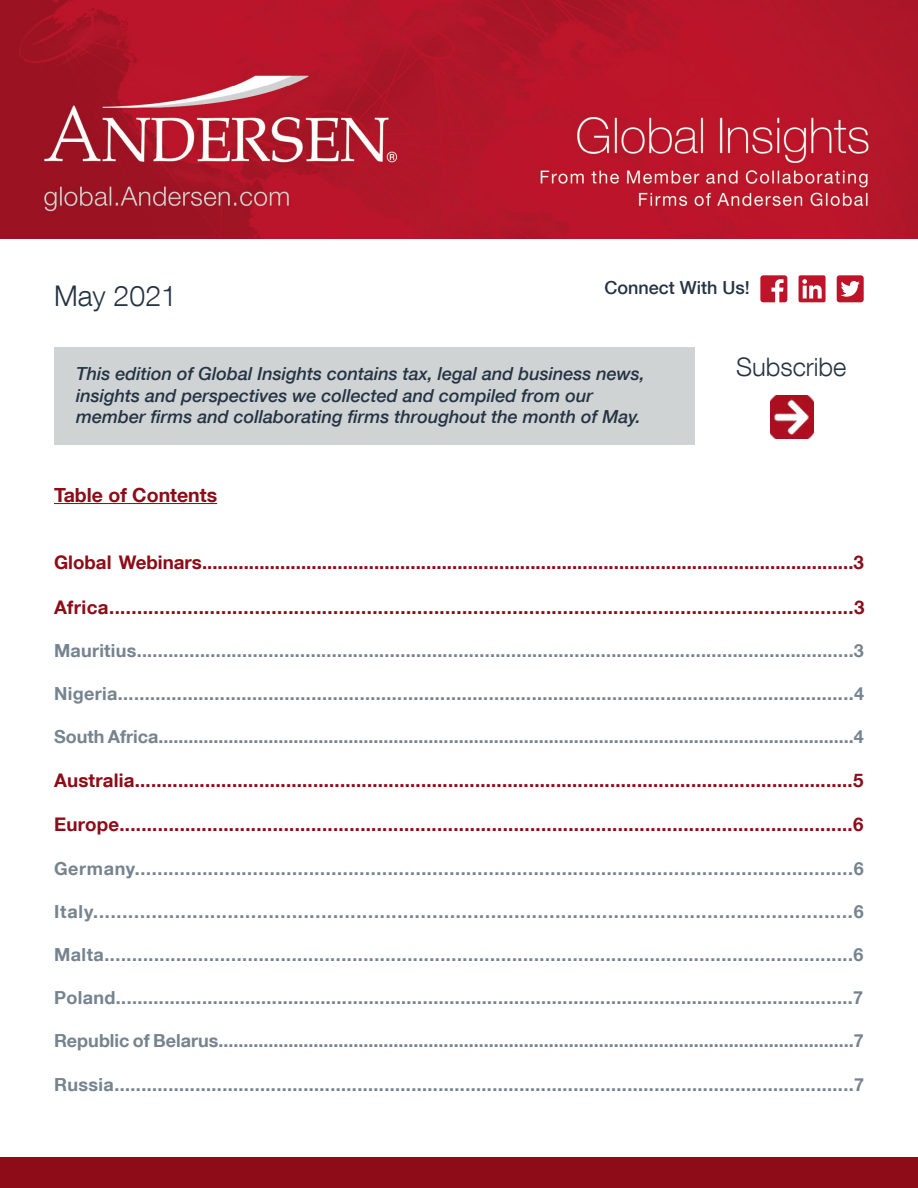
<style>
.page{position:relative;width:918px;height:1188px;background:#fff}
.page>*{position:absolute;margin:0;border:0;box-sizing:border-box;transform-origin:0 0}
.t1{font:300 28.5px "Helvetica Neue LT Com";color:#243444}
.t2{font:300 25.5px "Helvetica Neue LT Com";color:#243444}
.t3{font:700 19.5px "Helvetica Neue LT Com";color:#8d0c18}
.t4{font:700 18.75px "Helvetica Neue LT Com";letter-spacing:.01em;color:#8d0c18}
.t5{font:700 18px "Helvetica Neue LT Com";letter-spacing:.015em;color:#76848f}
.t6{font:italic 500 18px/21.6px "Helvetica Neue LT Com";color:#243444}
.t7{font:700 18px "Helvetica Neue LT Com";letter-spacing:.035em;color:#76848f}
.t8{font:500 18px "Helvetica Neue LT Com";color:#243444}
</style>
<div class="page">
<hr style="left:54px;top:503px;width:163px;height:1px;background:#8d0c18">
<div style="left:0;top:1157px;width:918px;height:31px;background:#8d0c18"></div>
<img style="left:0;top:0;width:918px;height:238px">
<img style="left:770px;top:395px;width:43px;height:43px">
<div style="left:54px;top:348px;width:640px;height:97px;background:#d0d3d4"></div>
<svg style="left:760px;top:275px;width:27px;height:27px"></svg>
<svg style="left:799px;top:275px;width:27px;height:27px"></svg>
<svg style="left:837px;top:275px;width:27px;height:27px"></svg>
<h1 class="t1" style="left:54px;top:279px;width:125px">May 2021</h1>
<p class="t8" style="left:604px;top:277px;width:147px">Connect With Us!</p>
<p class="t6" style="left:76px;top:363px;width:570px">This edition of Global Insights contains tax, legal and business news,</p>
<h2 class="t2" style="left:736px;top:352px;width:112px">Subscribe</h2>
<p class="t6" style="left:76px;top:384px;width:566px">insights and perspectives we collected and compiled from our member firms and collaborating firms throughout the month of May.</p>
<p class="t3" style="left:54px;top:483px;width:165px">Table of Contents</p>
<p class="t4" style="left:54px;top:550px;width:811px">Global Webinars.............................................................................................................................3</p>
<p class="t4" style="left:54px;top:595px;width:812px">Africa.....................................................................................................................................3</p>
<p class="t5" style="left:54px;top:639px;width:811px">Mauritius........................................................................................................................................3</p>
<p class="t5" style="left:54px;top:682px;width:812px">Nigeria.........................................................................................................................................4</p>
<p class="t5" style="left:54px;top:725px;width:811px">South Africa...........................................................................................................................................4</p>
<p class="t4" style="left:54px;top:769px;width:811px">Australia.....................................................................................................................................5</p>
<p class="t4" style="left:54px;top:813px;width:811px">Europe......................................................................................................................................6</p>
<p class="t7" style="left:54px;top:857px;width:811px">Germany................................................................................................................................6</p>
<p class="t5" style="left:54px;top:900px;width:811px">Italy..................................................................................................................................6</p>
<p class="t5" style="left:54px;top:943px;width:811px">Malta........................................................................................................................................6</p>
<p class="t5" style="left:54px;top:986px;width:811px">Poland.........................................................................................................................................7</p>
<p class="t5" style="left:54px;top:1030px;width:811px">Republic of Belarus...............................................................................................................................7</p>
<p class="t5" style="left:54px;top:1073px;width:812px">Russia.........................................................................................................................................7</p>
</div>
